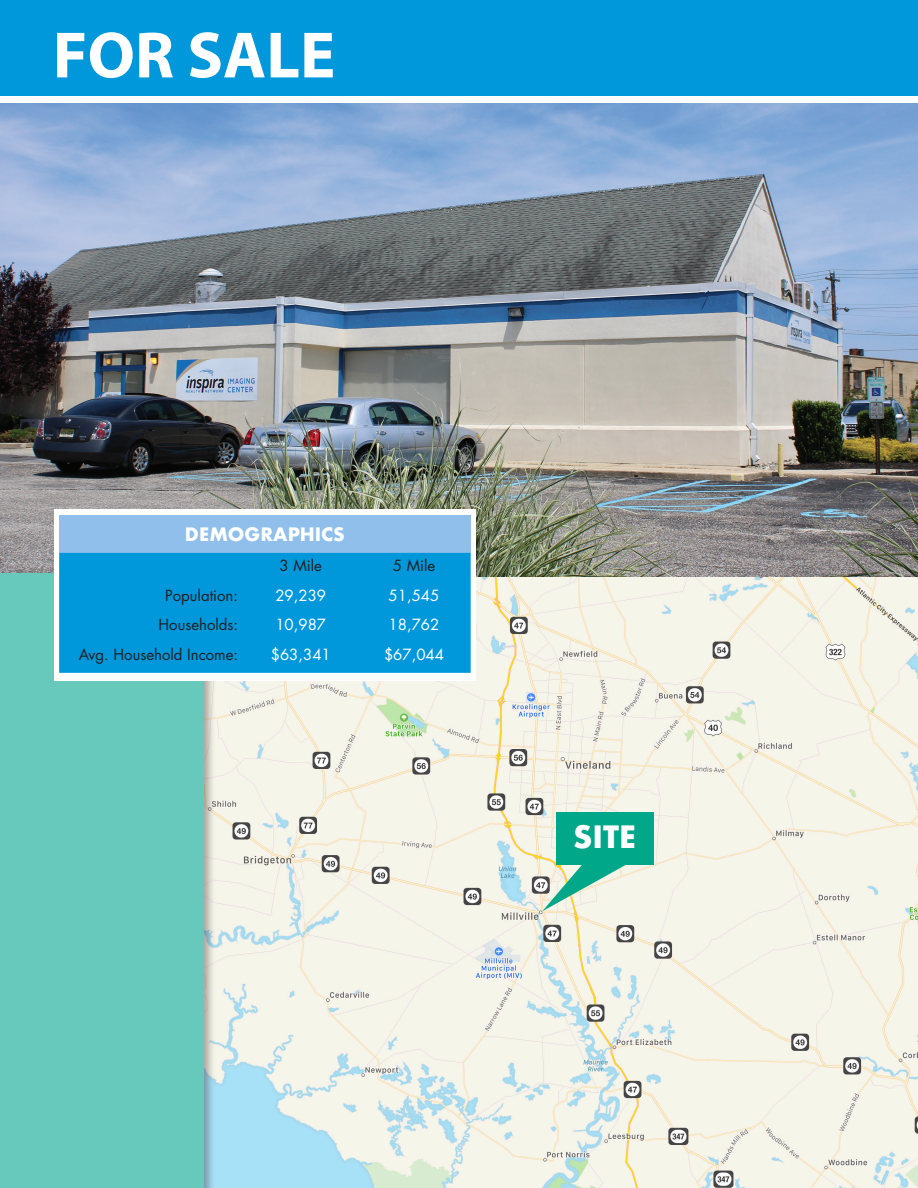
<style>
.page{position:relative;width:918px;height:1188px;background:#fff}
.page>*{position:absolute;margin:0;border:0;box-sizing:border-box;transform-origin:0 0}
.t1{font:700 66px "Myriad Pro";color:#fff}
.t2{font:700 30px "Futura";color:#fff}
.t3{font:700 18px "Futura";color:#fff}
.t4{font:15px "Futura";color:#231f20}
.t5{font:15px "Futura";color:#fff}
</style>
<div class="page">
<div style="left:0;top:0;width:918px;height:95px;background:#0097db"></div>
<img style="left:216px;top:577px;width:702px;height:611px">
<svg style="left:542px;top:812px;width:85px;height:99px;background:#b9ddca"></svg>
<div style="left:556px;top:813px;width:98px;height:52px;background:#00a788"></div>
<img style="left:0;top:104px;width:918px;height:473px">
<div style="left:0;top:570px;width:216px;height:618px;background:#231f20;opacity:.4"></div>
<div style="left:0;top:574px;width:203px;height:614px;background:#67c9bb"></div>
<div style="left:55px;top:509px;width:421px;height:171px;background:#fff"></div>
<div style="left:59px;top:515px;width:412px;height:38px;background:#8fbfea"></div>
<div style="left:59px;top:553px;width:412px;height:120px;background:#0097db"></div>
<p class="t1" style="left:53px;top:12px;width:284px">FOR SALE</p>
<p class="t3" style="left:185px;top:521px;width:161px">DEMOGRAPHICS</p>
<p class="t4" style="left:280px;top:556px;width:44px">3 Mile</p>
<p class="t4" style="left:393px;top:556px;width:44px">5 Mile</p>
<p class="t4" style="left:165px;top:585px;width:74px">Population:</p>
<p class="t5" style="left:275px;top:585px;width:52px">29,239</p>
<p class="t5" style="left:389px;top:585px;width:52px">51,545</p>
<p class="t4" style="left:159px;top:614px;width:81px">Households:</p>
<p class="t5" style="left:275px;top:614px;width:52px">10,987</p>
<p class="t5" style="left:389px;top:614px;width:52px">18,762</p>
<p class="t4" style="left:79px;top:644px;width:161px">Avg. Household Income:</p>
<p class="t5" style="left:271px;top:644px;width:62px">$63,341</p>
<p class="t5" style="left:384px;top:644px;width:62px">$67,044</p>
<p class="t2" style="left:573px;top:815px;width:65px">SITE</p>
</div>
